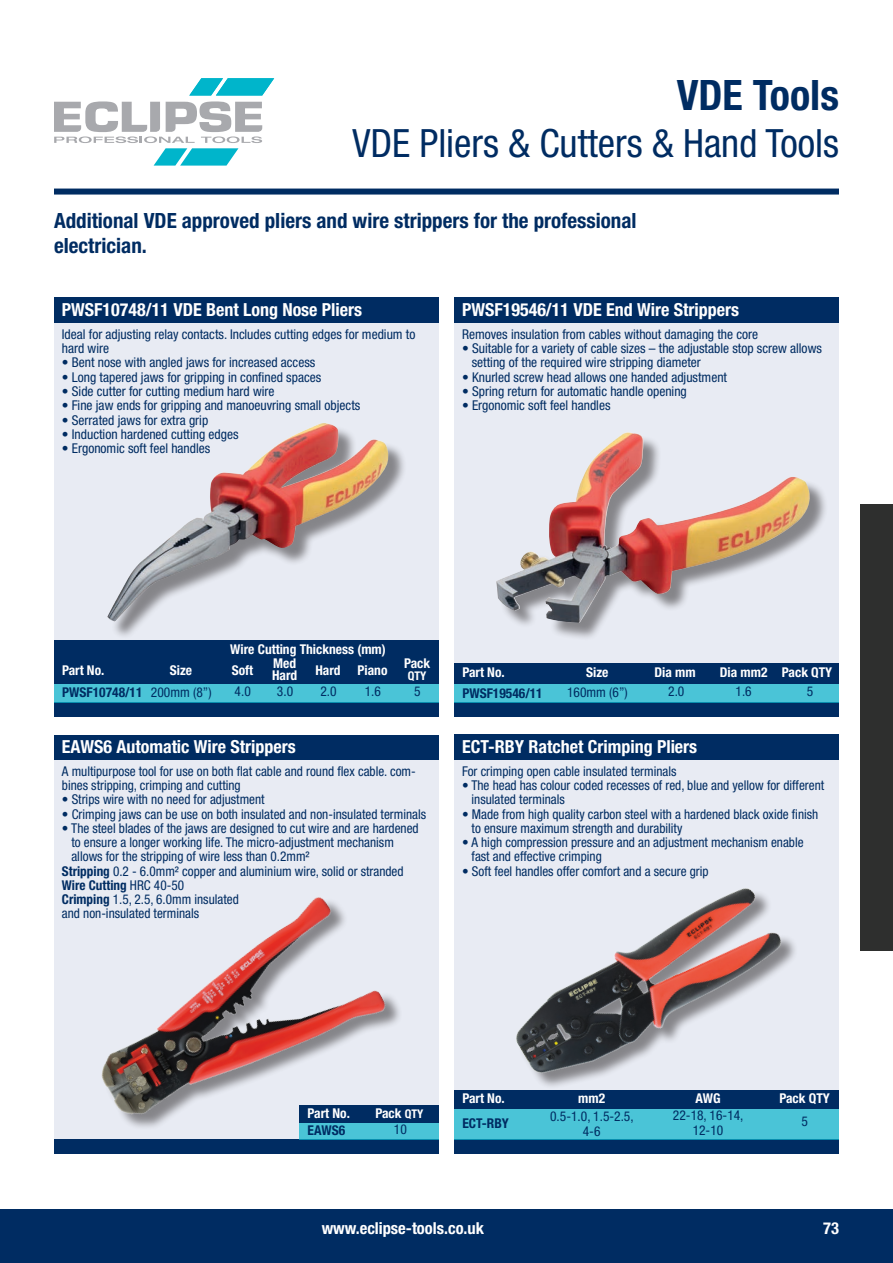
<style>
.page{position:relative;width:893px;height:1263px;background:#fff}
.page>*{position:absolute;margin:0;border:0;box-sizing:border-box;transform-origin:0 0}
.t1{font:700 condensed 42px "Helvetica Neue";color:#002c62}
.t2{font:condensed 39px "Helvetica Neue LT Std";color:#002c62}
.t3{font:700 condensed 21px/25.2px "Helvetica Neue";color:#002c62}
.t4{font:700 condensed 18px "Helvetica Neue";color:#fff}
.t5{font:700 condensed 16.5px "Helvetica Neue";color:#fff}
.t6{font:condensed 13.5px/14.2px "Helvetica Neue LT Std";color:#002c62}
.t7{font:700 condensed 13.5px/20.5px "Helvetica Neue";color:#fff}
.t8{font:700 condensed 13.5px "Helvetica Neue";color:#002c62}
.t9{font:700 condensed 12px "Helvetica Neue";color:#fff}
.s1{font-family:"Helvetica Neue";font-weight:700}
.s2{font-family:"Helvetica Neue LT Std";font-weight:400}
.s3{font-size:12px}
</style>
<div class="page">
<div style="left:0;top:1209px;width:893px;height:54px;background:#002c62"></div>
<div style="left:454px;top:298px;width:385px;height:418px;background:#e8ebf3"></div>
<div style="left:499px;top:435px;width:329px;height:206px;background:#231f20;opacity:.5"></div>
<img style="left:496px;top:432px;width:320px;height:191px">
<div style="left:54px;top:189px;width:785px;height:6px;background:#002c62"></div>
<svg style="left:54px;top:78px;width:220px;height:88px"></svg>
<div style="left:54px;top:298px;width:385px;height:418px;background:#e8ebf3"></div>
<div style="left:54px;top:735px;width:385px;height:418px;background:#e8ebf3"></div>
<div style="left:454px;top:735px;width:385px;height:418px;background:#e8ebf3"></div>
<div style="left:54px;top:298px;width:385px;height:25px;background:#002c62"></div>
<div style="left:54px;top:735px;width:385px;height:25px;background:#002c62"></div>
<div style="left:454px;top:298px;width:385px;height:25px;background:#002c62"></div>
<div style="left:454px;top:735px;width:385px;height:25px;background:#002c62"></div>
<div style="left:54px;top:702px;width:385px;height:14px;background:#002c62"></div>
<div style="left:54px;top:1139px;width:385px;height:14px;background:#002c62"></div>
<div style="left:299px;top:1105px;width:140px;height:18px;background:#002c62"></div>
<div style="left:454px;top:702px;width:385px;height:14px;background:#002c62"></div>
<div style="left:454px;top:664px;width:385px;height:20px;background:#002c62"></div>
<div style="left:454px;top:1139px;width:385px;height:15px;background:#002c62"></div>
<div style="left:454px;top:1090px;width:385px;height:19px;background:#002c62"></div>
<div style="left:54px;top:684px;width:385px;height:18px;background:#4ac4d7"></div>
<div style="left:299px;top:1123px;width:140px;height:16px;background:#4ac4d7"></div>
<div style="left:454px;top:684px;width:385px;height:18px;background:#4ac4d7"></div>
<div style="left:454px;top:1109px;width:385px;height:30px;background:#4ac4d7"></div>
<div style="left:110px;top:425px;width:297px;height:215px;background:#231f20;opacity:.5"></div>
<img style="left:107px;top:423px;width:282px;height:199px">
<img style="left:101px;top:897px;width:299px;height:230px">
<div style="left:519px;top:890px;width:280px;height:199px;background:#231f20;opacity:.5"></div>
<img style="left:516px;top:888px;width:283px;height:192px">
<div style="left:861px;top:504px;width:32px;height:446px;background:#2e2f2e"></div>
<div style="left:54px;top:640px;width:385px;height:44px;background:#002c62"></div>
<h1 class="t1" style="left:677px;top:70px;width:164px">VDE Tools</h1>
<h2 class="t2" style="left:352px;top:121px;width:488px">VDE Pliers &amp; Cutters &amp; Hand Tools</h2>
<h3 class="t3" style="left:54px;top:208px;width:584px">Additional VDE approved pliers and wire strippers for the professional electrician.</h3>
<h3 class="t4" style="left:62px;top:299px;width:302px">PWSF10748/11 VDE Bent Long Nose Pliers</h3>
<p class="t6" style="left:62px;top:327px;width:355px">Ideal for adjusting relay contacts. Includes cutting edges for medium to hard wire</p>
<p class="t6" style="left:62px;top:355px;width:255px">• Bent nose with angled jaws for increased access</p>
<p class="t6" style="left:62px;top:370px;width:261px">• Long tapered jaws for gripping in confined spaces</p>
<p class="t6" style="left:62px;top:384px;width:214px">• Side cutter for cutting medium hard wire</p>
<p class="t6" style="left:62px;top:398px;width:300px">• Fine jaw ends for gripping and manoeuvring small objects</p>
<p class="t6" style="left:62px;top:412px;width:148px">• Serrated jaws for extra grip</p>
<p class="t6" style="left:62px;top:427px;width:178px">• Induction hardened cutting edges</p>
<p class="t6" style="left:62px;top:441px;width:150px">• Ergonomic soft feel handles</p>
<h3 class="t4" style="left:462px;top:299px;width:279px">PWSF19546/11 VDE End Wire Strippers</h3>
<p class="t6" style="left:462px;top:327px;width:298px">Removes insulation from cables without damaging the core</p>
<p class="t6" style="left:472px;top:341px;width:352px;text-indent:-10px">• Suitable for a variety of cable sizes – the adjustable stop screw allows setting of the required wire stripping diameter</p>
<p class="t6" style="left:462px;top:370px;width:266px">• Knurled screw head allows one handed adjustment</p>
<p class="t6" style="left:462px;top:384px;width:226px">• Spring return for automatic handle opening</p>
<p class="t6" style="left:462px;top:398px;width:150px">• Ergonomic soft feel handles</p>
<p class="t7" style="left:62px;top:659px;width:44px">Part No.</p>
<p class="t7" style="left:170px;top:659px;width:24px">Size</p>
<p class="t7" style="left:230px;top:639px;width:157px">Wire Cutting Thickness (mm)<br>Soft</p>
<p class="t7" style="left:272px;top:657px;width:27px;line-height:12px">Med<br>Hard</p>
<p class="t7" style="left:315px;top:659px;width:74px">Hard Piano</p>
<p class="t7" style="left:404px;top:653px;width:28px">Pack</p>
<p class="t9" style="left:408px;top:669px;width:20px">QTY</p>
<p class="t7" style="left:462px;top:662px;width:44px">Part No.</p>
<p class="t7" style="left:586px;top:662px;width:24px">Size</p>
<p class="t7" style="left:654px;top:662px;width:43px">Dia mm</p>
<p class="t7" style="left:720px;top:662px;width:114px">Dia mm2 Pack QTY</p>
<p class="t8" style="left:62px;top:684px;width:82px">PWSF10748/11</p>
<p class="t6" style="left:320px;top:684px;width:18px">2.0</p>
<p class="t6" style="left:365px;top:684px;width:18px">1.6</p>
<p class="t6" style="left:414px;top:684px;width:8px">5</p>
<p class="t6" style="left:235px;top:684px;width:18px">4.0</p>
<p class="t6" style="left:277px;top:684px;width:18px">3.0</p>
<p class="t6" style="left:668px;top:684px;width:18px">2.0</p>
<p class="t6" style="left:735px;top:684px;width:18px">1.6</p>
<p class="t6" style="left:151px;top:685px;width:62px">200mm (8”)</p>
<p class="t6" style="left:567px;top:685px;width:62px">160mm (6”)</p>
<p class="t8" style="left:462px;top:684px;width:82px">PWSF19546/11</p>
<p class="t6" style="left:807px;top:684px;width:8px">5</p>
<h3 class="t4" style="left:62px;top:736px;width:236px">EAWS6 Automatic Wire Strippers</h3>
<h3 class="t4" style="left:462px;top:736px;width:237px">ECT-RBY Ratchet Crimping Pliers</h3>
<p class="t6" style="left:62px;top:764px;width:355px">A multipurpose tool for use on both flat cable and round flex cable. com&shy;bines stripping, crimping and cutting</p>
<p class="t6" style="left:62px;top:792px;width:204px">• Strips wire with no need for adjustment</p>
<p class="t6" style="left:62px;top:807px;width:366px">• Crimping jaws can be use on both insulated and non-insulated terminals</p>
<p class="t6" style="left:62px;top:821px;width:358px">• The steel blades of the jaws are designed to cut wire and are hardened</p>
<p class="t6" style="left:71px;top:835px;width:324px">to ensure a longer working life. The micro-adjustment mechanism</p>
<p class="t6" style="left:71px;top:849px;width:240px">allows for the stripping of wire less than 0.2mm²</p>
<p class="t6" style="left:62px;top:864px;width:343px"><span class="s1">Stripping</span> 0.2 - 6.0mm² copper and aluminium wire, solid or stranded</p>
<p class="t8" style="left:62px;top:877px;width:124px">Wire Cutting <span class="s2">HRC 40-50</span></p>
<p class="t6" style="left:62px;top:892px;width:179px"><span class="s1">Crimping</span> 1.5, 2.5, 6.0mm insulated and non-insulated terminals</p>
<p class="t6" style="left:462px;top:764px;width:216px">For crimping open cable insulated terminals</p>
<p class="t6" style="left:472px;top:778px;width:354px;text-indent:-10px">• The head has colour coded recesses of red, blue and yellow for different insulated terminals</p>
<p class="t6" style="left:472px;top:807px;width:348px;text-indent:-10px">• Made from high quality carbon steel with a hardened black oxide finish to ensure maximum strength and durability</p>
<p class="t6" style="left:472px;top:835px;width:334px;text-indent:-10px">• A high compression pressure and an adjustment mechanism enable fast and effective crimping</p>
<p class="t6" style="left:462px;top:864px;width:248px">• Soft feel handles offer comfort and a secure grip</p>
<p class="t7" style="left:308px;top:1103px;width:44px">Part No.</p>
<p class="t8" style="left:308px;top:1122px;width:39px">EAWS6</p>
<p class="t7" style="left:375px;top:1103px;width:50px">Pack <span class="s3">QTY</span></p>
<p class="t6" style="left:394px;top:1122px;width:14px">10</p>
<p class="t7" style="left:462px;top:1088px;width:44px">Part No.</p>
<p class="t7" style="left:578px;top:1088px;width:28px">mm2</p>
<p class="t7" style="left:695px;top:1088px;width:27px">AWG</p>
<p class="t7" style="left:779px;top:1088px;width:52px">Pack QTY</p>
<p class="t8" style="left:462px;top:1115px;width:48px">ECT-RBY</p>
<p class="t6" style="left:550px;top:1109px;width:85px;line-height:15px;text-align:center">0.5-1.0, 1.5-2.5,<br>4-6</p>
<p class="t6" style="left:673px;top:1108px;width:72px;line-height:15px;text-align:center">22-18, 16-14,<br>12-10</p>
<p class="t6" style="left:801px;top:1114px;width:8px">5</p>
<p class="t5" style="left:322px;top:1218px;width:164px">www.eclipse-tools.co.uk</p>
<p class="t5" style="left:823px;top:1218px;width:17px">73</p>
</div>
